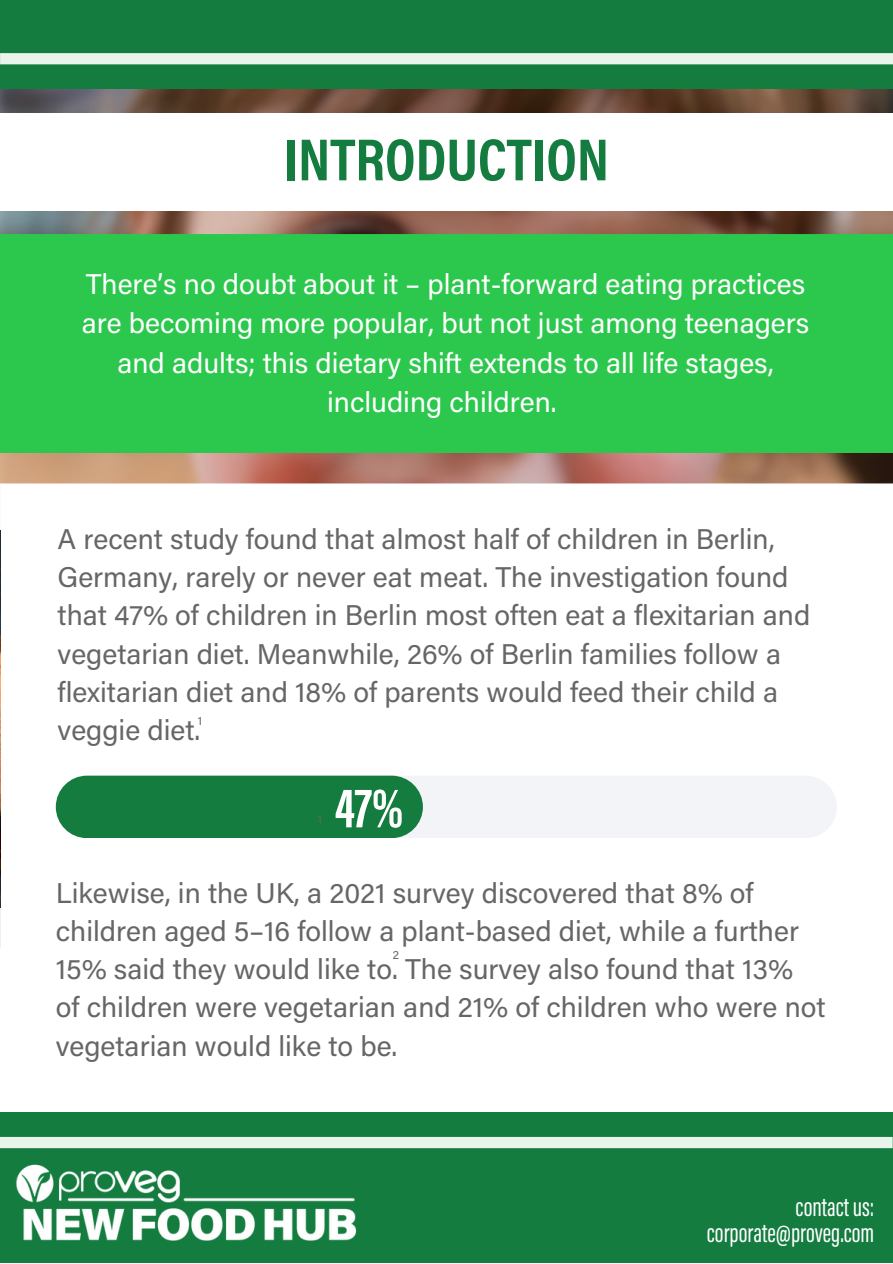
<style>
.page{position:relative;width:893px;height:1264px;background:#fff}
.page>*{position:absolute;margin:0;border:0;box-sizing:border-box;transform-origin:0 0}
.t1{font:700 60px "Acumin Pro Cond";color:#147c3f}
.t2{font:700 57.6px "Acumin Pro Extra Cond";color:#fff}
.t3{font:28.5px/38.2px "Acumin Pro";color:#666}
.t4{font:28.5px/39.3px "Acumin Pro";color:#fff;text-align:center}
.t5{font:27px "Acumin Pro Extra Cond";color:#fff}
.t6{font:12px "Acumin Pro";color:#666}
</style>
<div class="page">
<img style="left:0;top:89px;width:892px;height:394px">
<div style="left:0;top:113px;width:892px;height:97px;background:#fff"></div>
<div style="left:0;top:1112px;width:892px;height:150px;background:#147c3f"></div>
<div style="left:0;top:1136px;width:892px;height:12px;background:#e9f5eb"></div>
<img style="left:0;top:1148px;width:380px;height:93px">
<div style="left:0;top:0;width:892px;height:89px;background:#147c3f"></div>
<div style="left:0;top:53px;width:892px;height:11px;background:#e9f5eb"></div>
<div style="left:0;top:234px;width:892px;height:219px;background:#2cc84d"></div>
<img style="left:0;top:530px;width:1px;height:377px">
<div style="left:56px;top:775px;width:780px;height:63px;background:#f2f4f7;border-radius:31px"></div>
<div style="left:56px;top:775px;width:367px;height:63px;background:#147c3f;border-radius:31px"></div>
<p class="t1" style="left:284px;top:136px;width:327px">INTRODUCTION</p>
<p class="t4" style="left:86px;top:268px;width:721px">There’s no doubt about it – plant-forward eating practices</p>
<p class="t4" style="left:82px;top:307px;width:729px">are becoming more popular, but not just among teenagers and adults; this dietary shift extends to all life stages,</p>
<p class="t4" style="left:327px;top:386px;width:231px">including children.</p>
<p class="t3" style="left:58px;top:523px;width:754px">A recent study found that almost half of children in Berlin, Germany, rarely or never eat meat. The investigation found that 47% of children in Berlin most often eat a flexitarian and vegetarian diet. Meanwhile, 26% of Berlin families follow a flexitarian diet and 18% of parents would feed their child a veggie diet.</p>
<p class="t6" style="left:198px;top:716px;width:6px">1</p>
<p class="t6" style="left:318px;top:814px;width:6px">1</p>
<p class="t2" style="left:335px;top:785px;width:70px">47%</p>
<p class="t3" style="left:56px;top:876px;width:744px">Likewise, in the UK, a 2021 survey discovered that 8% of children aged 5–16 follow a plant-based diet, while a further<br>15% said they would like to. The survey also found that 13%</p>
<p class="t3" style="left:56px;top:991px;width:771px">of children were vegetarian and 21% of children who were not vegetarian would like to be.</p>
<p class="t6" style="left:392px;top:950px;width:8px">2</p>
<p class="t5" style="left:795px;top:1196px;width:80px">contactus:</p>
<p class="t5" style="left:706px;top:1222px;width:169px">corporate@proveg.com</p>
</div>
